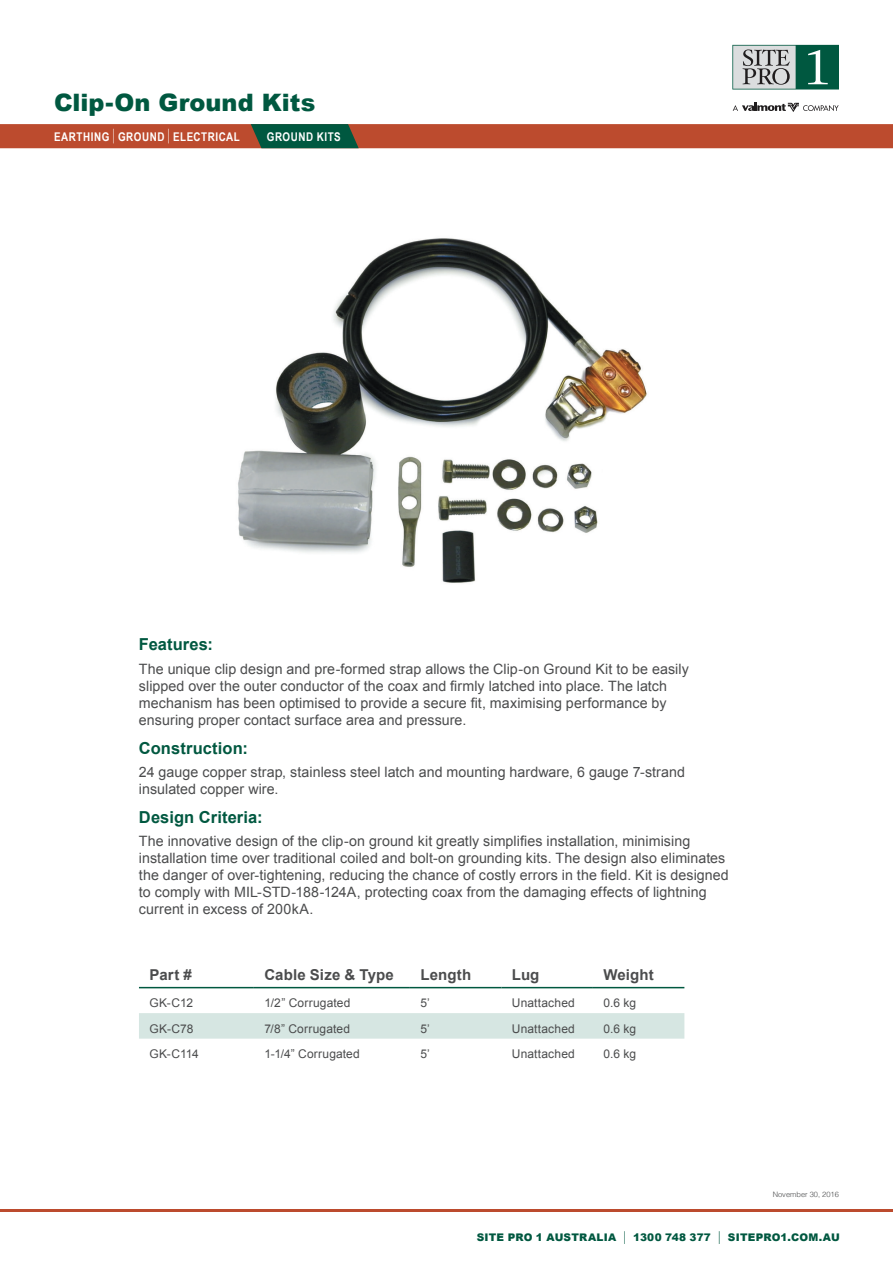
<style>
.page{position:relative;width:893px;height:1263px;background:#fff}
.page>*{position:absolute;margin:0;border:0;box-sizing:border-box;transform-origin:0 0}
.Header1{font:900 24px "Arial";letter-spacing:.005em;color:#005840}
.Subheader-descriptio{font:700 16.5px "Arial";letter-spacing:.005em;color:#005840}
.Header_table{font:700 15px "Arial";letter-spacing:.01em;color:#4b4c4d}
.bullets-descripion{font:14.25px/17.1px "Arial";letter-spacing:.005em;color:#4b4c4d}
.body_table{font:12px "Arial";letter-spacing:.01em;color:#4b4c4d}
.body-text{font:700 12px "Arial Narrow";letter-spacing:.045em;color:#fff}
.t1{font:900 10.5px "Arial";letter-spacing:.02em;color:#005840}
.body-text-2{font:300 7.5px "Helvetica";color:#4b4c4d}
.s1{font-weight:400;font-size:15.6px}
.s2{font-weight:400;font-size:13.65px}
</style>
<div class="page">
<div style="left:0;top:124px;width:893px;height:24px;background:#bc4b2e"></div>
<hr style="left:0;top:1209px;width:893px;height:2px;background:#bc4b2e">
<svg style="left:732px;top:45px;width:107px;height:45px;background:#75978f"></svg>
<svg style="left:733px;top:103px;width:106px;height:9px"></svg>
<div style="left:139px;top:1013px;width:545px;height:26px;background:#d6e6e2"></div>
<hr style="left:139px;top:987px;width:115px;height:1px;background:#005840">
<hr style="left:254px;top:987px;width:156px;height:1px;background:#005840">
<hr style="left:410px;top:987px;width:91px;height:1px;background:#005840">
<hr style="left:501px;top:987px;width:92px;height:1px;background:#005840">
<hr style="left:593px;top:987px;width:91px;height:1px;background:#005840">
<img style="left:238px;top:238px;width:409px;height:345px">
<svg style="left:251px;top:124px;width:108px;height:24px;background:#13563e"></svg>
<p class="Header1" style="left:54px;top:85px;width:263px">Clip-On Ground Kits</p>
<p class="body-text" style="left:267px;top:128px;width:75px">GROUND KITS</p>
<p class="body-text" style="left:54px;top:128px;width:187px">EARTHING <span class="s1">|</span> GROUND <span class="s1">|</span> ELECTRICAL</p>
<p class="Subheader-descriptio" style="left:139px;top:634px;width:75px">Features:</p>
<p class="bullets-descripion" style="left:139px;top:660px;width:551px">The unique clip design and pre-formed strap allows the Clip-on Ground Kit to be easily slipped over the outer conductor of the coax and firmly latched into place. The latch mechanism has been optimised to provide a secure fit, maximising performance by ensuring proper contact surface area and pressure.</p>
<p class="Subheader-descriptio" style="left:139px;top:737px;width:111px">Construction:</p>
<p class="bullets-descripion" style="left:139px;top:763px;width:548px">24 gauge copper strap, stainless steel latch and mounting hardware, 6 gauge 7-strand insulated copper wire.</p>
<p class="Subheader-descriptio" style="left:139px;top:806px;width:125px">Design Criteria:</p>
<p class="bullets-descripion" style="left:139px;top:832px;width:591px">The innovative design of the clip-on ground kit greatly simplifies installation, minimising installation time over traditional coiled and bolt-on grounding kits. The design also eliminates the danger of over-tightening, reducing the chance of costly errors in the field. Kit is designed to comply with MIL-STD-188-124A, protecting coax from the damaging effects of lightning current in excess of 200kA.</p>
<p class="Header_table" style="left:149px;top:965px;width:44px">Part #</p>
<p class="Header_table" style="left:264px;top:965px;width:131px">Cable Size &amp; Type</p>
<p class="Header_table" style="left:420px;top:965px;width:52px">Length</p>
<p class="Header_table" style="left:512px;top:965px;width:29px">Lug</p>
<p class="Header_table" style="left:603px;top:965px;width:52px">Weight</p>
<p class="body_table" style="left:149px;top:995px;width:45px">GK-C12</p>
<p class="body_table" style="left:264px;top:995px;width:87px">1/2” Corrugated</p>
<p class="body_table" style="left:420px;top:995px;width:11px">5’</p>
<p class="body_table" style="left:512px;top:995px;width:64px">Unattached</p>
<p class="body_table" style="left:603px;top:995px;width:34px">0.6 kg</p>
<p class="body_table" style="left:149px;top:1020px;width:46px">GK-C78</p>
<p class="body_table" style="left:264px;top:1020px;width:87px">7/8” Corrugated</p>
<p class="body_table" style="left:420px;top:1020px;width:11px">5’</p>
<p class="body_table" style="left:512px;top:1020px;width:64px">Unattached</p>
<p class="body_table" style="left:603px;top:1020px;width:34px">0.6 kg</p>
<p class="body_table" style="left:149px;top:1046px;width:51px">GK-C114</p>
<p class="body_table" style="left:264px;top:1046px;width:97px">1-1/4” Corrugated</p>
<p class="body_table" style="left:420px;top:1046px;width:11px">5’</p>
<p class="body_table" style="left:512px;top:1046px;width:64px">Unattached</p>
<p class="body_table" style="left:603px;top:1046px;width:34px">0.6 kg</p>
<p class="body-text-2" style="left:773px;top:1188px;width:68px">November 30, 2016</p>
<p class="t1" style="left:477px;top:1229px;width:364px">SITE PRO 1 AUSTRALIA <span class="s2">|</span> 1300 748 377 <span class="s2">|</span> SITEPRO1.COM.AU</p>
</div>
